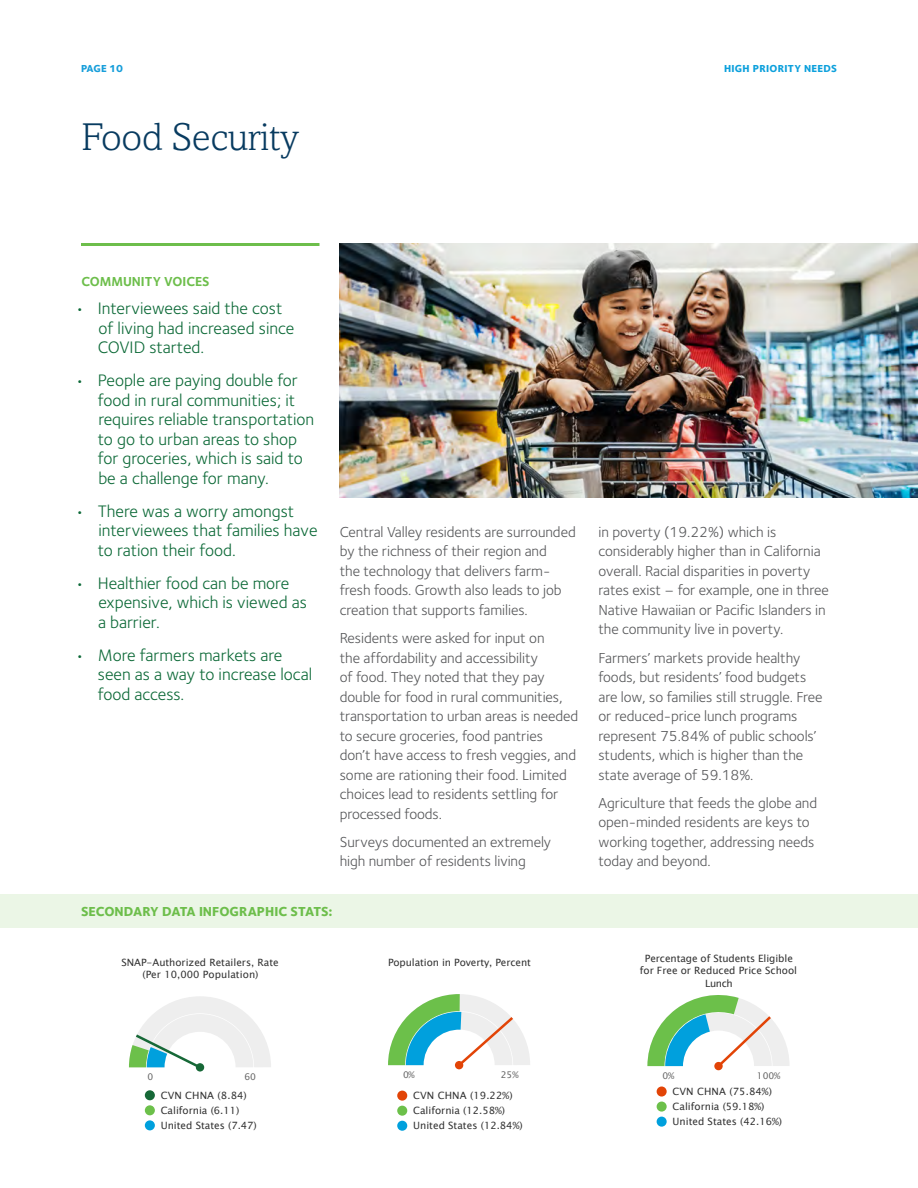
<style>
.page{position:relative;width:918px;height:1188px;background:#fff}
.page>*{position:absolute;margin:0;border:0;box-sizing:border-box;transform-origin:0 0}
.t1{font:300 39px "Amasis MT Std";letter-spacing:-.005em;color:#083b60}
.t2{font:17.25px/19.5px "Foundry Sterling";color:#0c6937}
.t3{font:700 15.9px "Calibri";color:#211f1f}
.t4{font:15px/19.5px "Foundry Sterling";letter-spacing:-.005em;color:#57585a}
.t5{font:800 13.5px "Foundry Sterling";color:#6dbe4b}
.t6{font:700 13.5px "Foundry Sterling";color:#6dbe4b}
.Footer_L{font:800 10.5px "Foundry Sterling";letter-spacing:.025em;color:#0ca0dc}
.t7{font:800 10.5px "Foundry Sterling";letter-spacing:-.005em;color:#179eda}
.t8{font:10.05px/15px "Lucida Sans Unicode";color:#333}
.t9{font:9.15px "Lucida Sans Unicode";letter-spacing:-.005em;color:#666}
</style>
<div class="page">
<hr style="left:81px;top:243px;width:238px;height:3px;background:#6dbe4b">
<img style="left:340px;top:243px;width:578px;height:254px">
<div style="left:0;top:894px;width:918px;height:34px;background:#ebf6e6"></div>
<svg style="left:129px;top:996px;width:142px;height:72px"></svg>
<div style="left:196px;top:1063px;width:8px;height:9px;background:#166837;border-radius:50%"></div>
<div style="left:145px;top:1090px;width:10px;height:10px;background:#166837;border-radius:50%"></div>
<div style="left:145px;top:1105px;width:10px;height:10px;background:#6cc04a;border-radius:50%"></div>
<div style="left:145px;top:1120px;width:10px;height:10px;background:#00a0dd;border-radius:50%"></div>
<svg style="left:388px;top:994px;width:142px;height:72px"></svg>
<div style="left:455px;top:1061px;width:8px;height:8px;background:#e24407;border-radius:50%"></div>
<div style="left:397px;top:1091px;width:10px;height:10px;background:#e24407;border-radius:50%"></div>
<div style="left:397px;top:1106px;width:10px;height:10px;background:#6cc04a;border-radius:50%"></div>
<div style="left:397px;top:1121px;width:10px;height:10px;background:#00a0dd;border-radius:50%"></div>
<svg style="left:647px;top:995px;width:142px;height:72px"></svg>
<div style="left:714px;top:1062px;width:9px;height:8px;background:#e24407;border-radius:50%"></div>
<div style="left:657px;top:1087px;width:10px;height:10px;background:#e24407;border-radius:50%"></div>
<div style="left:657px;top:1102px;width:10px;height:10px;background:#6cc04a;border-radius:50%"></div>
<div style="left:657px;top:1117px;width:10px;height:10px;background:#00a0dd;border-radius:50%"></div>
<p class="t7" style="left:81px;top:62px;width:44px">PAGE 10</p>
<p class="t1" style="left:81px;top:114px;width:220px">Food Security</p>
<p class="Footer_L" style="left:724px;top:62px;width:114px">HIGH PRIORITY NEEDS</p>
<p class="t6" style="left:81px;top:273px;width:130px">COMMUNITY VOICES</p>
<p class="t2" style="left:98px;top:299px;width:198px;text-indent:-22px">• Interviewees said the cost of living had increased since<br>COVID started.</p>
<p class="t2" style="left:98px;top:371px;width:218px;text-indent:-23px">• People are paying double for food in rural communities; it requires reliable transportation to go to urban areas to shop for groceries, which is said to be a challenge for many.</p>
<p class="t2" style="left:98px;top:502px;width:221px;text-indent:-23px">• There was a worry amongst interviewees that families have to ration their food.</p>
<p class="t2" style="left:98px;top:574px;width:210px;text-indent:-23px">• Healthier food can be more expensive, which is viewed as a barrier.</p>
<p class="t2" style="left:98px;top:646px;width:216px;text-indent:-23px">• More farmers markets are seen as a way to increase local food access.</p>
<p class="t4" style="left:340px;top:522px;width:238px">Central Valley residents are surrounded by the richness of their region and<br>the technology that delivers farm&shy;fresh foods. Growth also leads to job creation that supports families.</p>
<p class="t4" style="left:340px;top:628px;width:240px">Residents were asked for input on<br>the affordability and accessibility<br>of food. They noted that they pay double for food in rural communities, transportation to urban areas is needed to secure groceries, food pantries<br>don’t have access to fresh veggies, and some are rationing their food. Limited choices lead to residents settling for processed foods.</p>
<p class="t4" style="left:340px;top:832px;width:213px">Surveys documented an extremely high number of residents living</p>
<p class="t5" style="left:81px;top:903px;width:253px">SECONDARY DATA INFOGRAPHIC STATS:</p>
<p class="t8" style="left:121px;top:956px;width:159px;line-height:12.6px;text-align:center">SNAP-Authorized Retailers, Rate (Per 10,000 Population)</p>
<p class="t3" style="left:124px;top:965px;width:204px">Population in Poverty, Percent</p>
<p class="t8" style="left:388px;top:955px;width:144px">Population in Poverty, Percent</p>
<p class="t4" style="left:598px;top:522px;width:232px">in poverty (19.22%) which is considerably higher than in California overall. Racial disparities in poverty rates exist – for example, one in three Native Hawaiian or Pacific Islanders in the community live in poverty.</p>
<p class="t4" style="left:598px;top:648px;width:225px">Farmers’ markets provide healthy foods, but residents’ food budgets are low, so families still struggle. Free or reduced-price lunch programs represent 75.84% of public schools’ students, which is higher than the state average of 59.18%.</p>
<p class="t4" style="left:598px;top:793px;width:220px">Agriculture that feeds the globe and open-minded residents are keys to working together, addressing needs today and beyond.</p>
<p class="t8" style="left:640px;top:952px;width:159px;line-height:12.6px;text-align:center">Percentage of Students Eligible for Free or Reduced Price School<br>Lunch</p>
<p class="t9" style="left:147px;top:1070px;width:7px">0</p>
<p class="t9" style="left:244px;top:1070px;width:13px">60</p>
<p class="t8" style="left:161px;top:1088px;width:98px">CVN CHNA (8.84)<br>California (6.11)<br>United States (7.47)</p>
<p class="t9" style="left:403px;top:1068px;width:13px">0%</p>
<p class="t9" style="left:501px;top:1068px;width:19px">25%</p>
<p class="t8" style="left:413px;top:1088px;width:111px">CVN CHNA (19.22%)<br>California (12.58%)<br>United States (12.84%)</p>
<p class="t9" style="left:662px;top:1069px;width:13px">0%</p>
<p class="t9" style="left:757px;top:1069px;width:25px">100%</p>
<p class="t8" style="left:673px;top:1084px;width:111px">CVN CHNA (75.84%)<br>California (59.18%)<br>United States (42.16%)</p>
</div>
